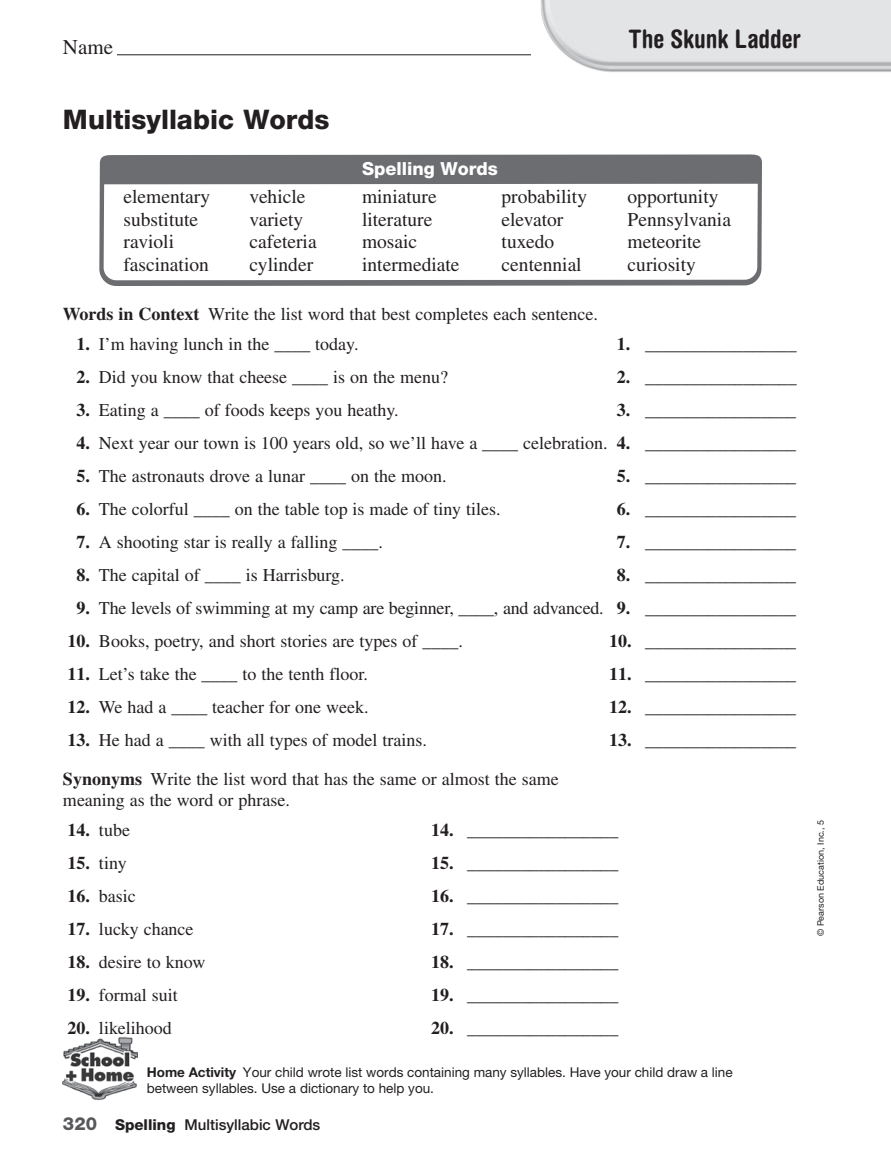
<style>
.page{position:relative;width:891px;height:1175px;background:#fff}
.page>*{position:absolute;margin:0;border:0;box-sizing:border-box;transform-origin:0 0}
.t1{font:800 27px "SF Helv Neue";color:#231f20}
.t2{font:700 condensed 25.5px "Helvetica Rounded LT Std";letter-spacing:-.005em;color:#231f20}
.t3{font:21px "Times LT Std";color:#231f20}
.t4{font:19.5px "Times";color:#231f20}
.t5{font:18px/39px "Times";color:#231f20}
.t6{font:800 18px "SF Helv Neue";color:#fff}
.t7{font:500 15px "Helvetica Neue LT Std";color:#231f20}
.t8{font:13.5px/16.5px "SF Helv Neue";color:#231f20}
.t9{font:9px "Helvetica Neue LT Std";color:#231f20}
.s1{font-weight:700}
.s2{font-weight:800;font-size:18px;color:#57585a}
.s3{font-weight:800}
</style>
<div class="page">
<img style="left:63px;top:1037px;width:75px;height:64px">
<img style="left:528px;top:0;width:363px;height:72px">
<hr style="left:117px;top:54px;width:414px;height:1px;background:#231f20">
<svg style="left:99px;top:154px;width:663px;height:132px"></svg>
<p class="t3" style="left:63px;top:36px;width:52px">Name</p>
<p class="t2" style="left:629px;top:23px;width:174px">The Skunk Ladder</p>
<p class="t1" style="left:63px;top:101px;width:268px">Multisyllabic Words</p>
<p class="t6" style="left:362px;top:156px;width:137px">Spelling Words</p>
<p class="t4" style="left:124px;top:185px;width:88px">elementary</p>
<p class="t4" style="left:250px;top:185px;width:58px">vehicle</p>
<p class="t4" style="left:362px;top:185px;width:76px">miniature</p>
<p class="t4" style="left:502px;top:185px;width:87px">probability</p>
<p class="t4" style="left:628px;top:185px;width:93px">opportunity</p>
<p class="t4" style="left:124px;top:208px;width:76px">substitute</p>
<p class="t4" style="left:250px;top:208px;width:55px">variety</p>
<p class="t4" style="left:362px;top:208px;width:72px">literature</p>
<p class="t4" style="left:502px;top:208px;width:63px">elevator</p>
<p class="t4" style="left:628px;top:208px;width:105px">Pennsylvania</p>
<p class="t4" style="left:124px;top:230px;width:52px">ravioli</p>
<p class="t4" style="left:250px;top:230px;width:69px">cafeteria</p>
<p class="t4" style="left:362px;top:230px;width:57px">mosaic</p>
<p class="t4" style="left:502px;top:230px;width:54px">tuxedo</p>
<p class="t4" style="left:628px;top:230px;width:75px">meteorite</p>
<p class="t4" style="left:124px;top:253px;width:87px">fascination</p>
<p class="t4" style="left:250px;top:253px;width:65px">cylinder</p>
<p class="t4" style="left:362px;top:253px;width:99px">intermediate</p>
<p class="t4" style="left:502px;top:253px;width:82px">centennial</p>
<p class="t4" style="left:628px;top:253px;width:70px">curiosity</p>
<p class="t5" style="left:63px;top:294px;width:536px"><span class="s1">Words in Context</span> Write the list word that best completes each sentence.</p>
<p class="t5" style="left:76px;top:324px;width:284px"><span class="s1">1.</span> I’m having lunch in the ____ today.</p>
<p class="t5" style="left:76px;top:357px;width:373px"><span class="s1">2.</span> Did you know that cheese ____ is on the menu?</p>
<p class="t5" style="left:76px;top:390px;width:324px"><span class="s1">3.</span> Eating a ____ of foods keeps you heathy.</p>
<p class="t5" style="left:76px;top:423px;width:533px"><span class="s1">4.</span> Next year our town is 100 years old, so we’ll have a ____ celebration.</p>
<p class="t5" style="left:76px;top:456px;width:372px"><span class="s1">5.</span> The astronauts drove a lunar ____ on the moon.</p>
<p class="t5" style="left:76px;top:489px;width:426px"><span class="s1">6.</span> The colorful ____ on the table top is made of tiny tiles.</p>
<p class="t5" style="left:76px;top:522px;width:308px"><span class="s1">7.</span> A shooting star is really a falling ____.</p>
<p class="t5" style="left:76px;top:555px;width:270px"><span class="s1">8.</span> The capital of ____ is Harrisburg.</p>
<p class="t5" style="left:76px;top:588px;width:529px"><span class="s1">9.</span> The levels of swimming at my camp are beginner, ____, and advanced.</p>
<p class="t5" style="left:67px;top:621px;width:397px"><span class="s1">10.</span> Books, poetry, and short stories are types of ____.</p>
<p class="t5" style="left:67px;top:654px;width:302px"><span class="s1">11.</span> Let’s take the ____ to the tenth floor.</p>
<p class="t5" style="left:67px;top:687px;width:303px"><span class="s1">12.</span> We had a ____ teacher for one week.</p>
<p class="t5" style="left:63px;top:720px;width:497px"><span class="s1">13.</span> He had a ____ with all types of model trains.<br><span class="s1">Synonyms</span> Write the list word that has the same or almost the same</p>
<p class="t5" style="left:63px;top:780px;width:229px">meaning as the word or phrase.</p>
<p class="t5" style="left:67px;top:810px;width:64px"><span class="s1">14.</span> tube</p>
<p class="t5" style="left:67px;top:843px;width:61px"><span class="s1">15.</span> tiny</p>
<p class="t5" style="left:67px;top:876px;width:70px"><span class="s1">16.</span> basic</p>
<p class="t5" style="left:67px;top:909px;width:128px"><span class="s1">17.</span> lucky chance</p>
<p class="t5" style="left:67px;top:942px;width:139px"><span class="s1">18.</span> desire to know</p>
<p class="t5" style="left:67px;top:975px;width:112px"><span class="s1">19.</span> formal suit</p>
<p class="t5" style="left:67px;top:1008px;width:106px"><span class="s1">20.</span> likelihood</p>
<p class="t5" style="left:617px;top:324px;width:182px"><span class="s1">1.</span> _________________</p>
<p class="t5" style="left:617px;top:357px;width:182px"><span class="s1">2.</span> _________________</p>
<p class="t5" style="left:617px;top:390px;width:181px"><span class="s1">3.</span> _________________</p>
<p class="t5" style="left:617px;top:423px;width:181px"><span class="s1">4.</span> _________________</p>
<p class="t5" style="left:617px;top:456px;width:181px"><span class="s1">5.</span> _________________</p>
<p class="t5" style="left:617px;top:489px;width:181px"><span class="s1">6.</span> _________________</p>
<p class="t5" style="left:617px;top:522px;width:181px"><span class="s1">7.</span> _________________</p>
<p class="t5" style="left:617px;top:555px;width:181px"><span class="s1">8.</span> _________________</p>
<p class="t5" style="left:617px;top:588px;width:181px"><span class="s1">9.</span> _________________</p>
<p class="t5" style="left:609px;top:621px;width:189px"><span class="s1">10.</span> _________________</p>
<p class="t5" style="left:609px;top:654px;width:189px"><span class="s1">11.</span> _________________</p>
<p class="t5" style="left:609px;top:687px;width:189px"><span class="s1">12.</span> _________________</p>
<p class="t5" style="left:609px;top:720px;width:189px"><span class="s1">13.</span> _________________</p>
<p class="t5" style="left:431px;top:810px;width:189px"><span class="s1">14.</span> _________________</p>
<p class="t5" style="left:431px;top:843px;width:189px"><span class="s1">15.</span> _________________</p>
<p class="t5" style="left:431px;top:876px;width:189px"><span class="s1">16.</span> _________________</p>
<p class="t5" style="left:431px;top:909px;width:189px"><span class="s1">17.</span> _________________</p>
<p class="t5" style="left:431px;top:942px;width:189px"><span class="s1">18.</span> _________________</p>
<p class="t5" style="left:431px;top:975px;width:189px"><span class="s1">19.</span> _________________</p>
<p class="t5" style="left:431px;top:1008px;width:189px"><span class="s1">20.</span> _________________</p>
<p class="t8" style="left:147px;top:1063px;width:587px"><span class="s1">Home Activity</span> Your child wrote list words containing many syllables. Have your child draw a line between syllables. Use a dictionary to help you.</p>
<p class="t7" style="left:63px;top:1115px;width:259px"><span class="s2">320</span> <span class="s3">Spelling</span> Multisyllabic Words</p>
<p class="t9" style="left:815px;top:936px;width:118px;rotate:-90deg">© Pearson Education, Inc., 5</p>
</div>
